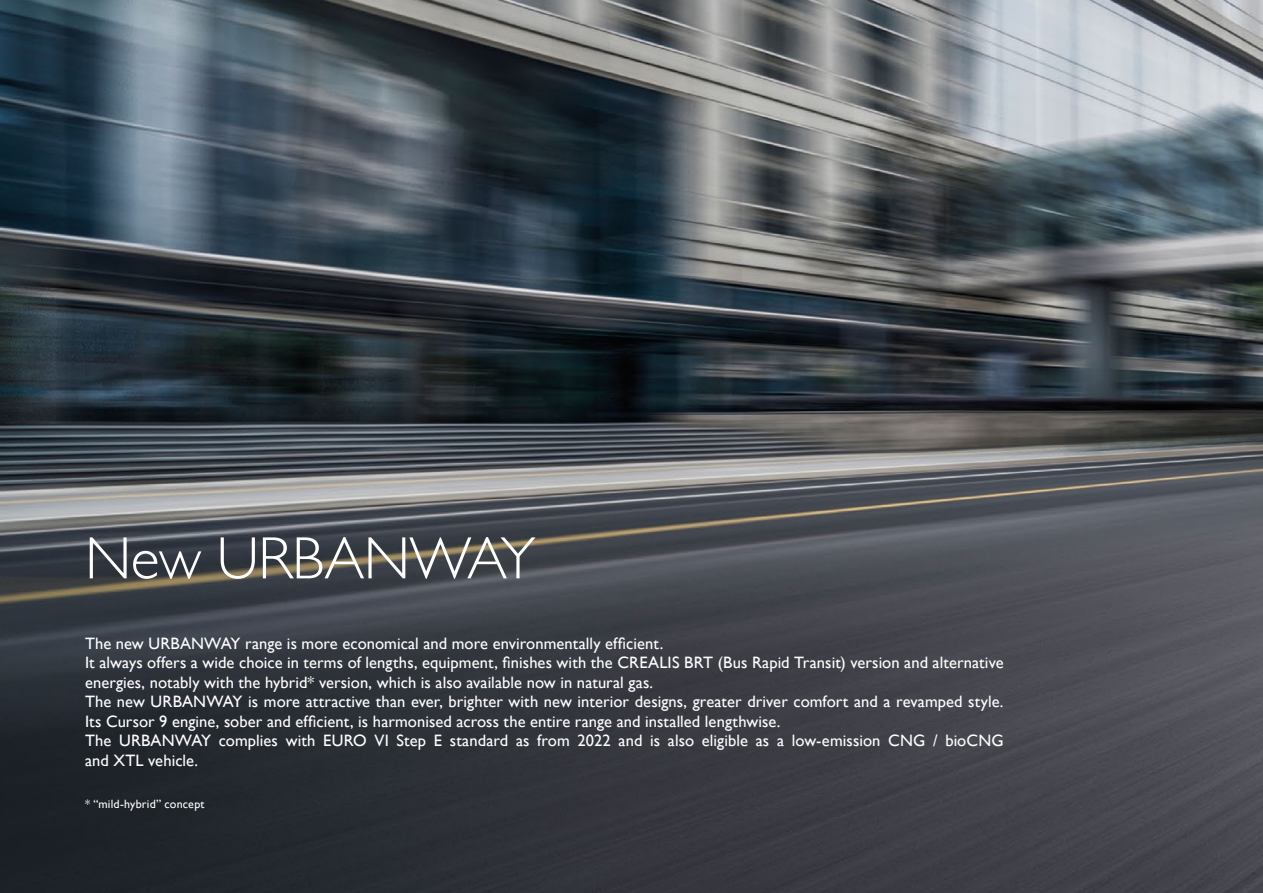
<style>
.page{position:relative;width:1263px;height:893px;background:#fff}
.page>*{position:absolute;margin:0;border:0;box-sizing:border-box;transform-origin:0 0}
.t1{font:300 60px "Gill Sans";letter-spacing:-.01em;color:#fff}
.t2{font:16.5px/19.5px "Gill Sans";letter-spacing:.005em;color:#fff}
.t3{font:12px "Gill Sans";letter-spacing:.015em;color:#fff}
</style>
<div class="page">
<img style="left:0;top:0;width:1263px;height:893px">
<h1 class="t1" style="left:85px;top:511px;width:452px">New URBANWAY</h1>
<p class="t2" style="left:85px;top:633px;width:920px">The new URBANWAY range is more economical and more environmentally efficient.<br>It always offers a wide choice in terms of lengths, equipment, finishes with the CREALIS BRT (Bus Rapid Transit) version and alternative energies, notably with the hybrid* version, which is also available now in natural gas.<br>The new URBANWAY is more attractive than ever, brighter with new interior designs, greater driver comfort and a revamped style.<br>Its Cursor 9 engine, sober and efficient, is harmonised across the entire range and installed lengthwise.<br>The URBANWAY complies with EURO VI Step E standard as from 2022 and is also eligible as a low-emission CNG / bioCNG and XTL vehicle.</p>
<p class="t3" style="left:85px;top:797px;width:121px">* “mild-hybrid” concept</p>
</div>
